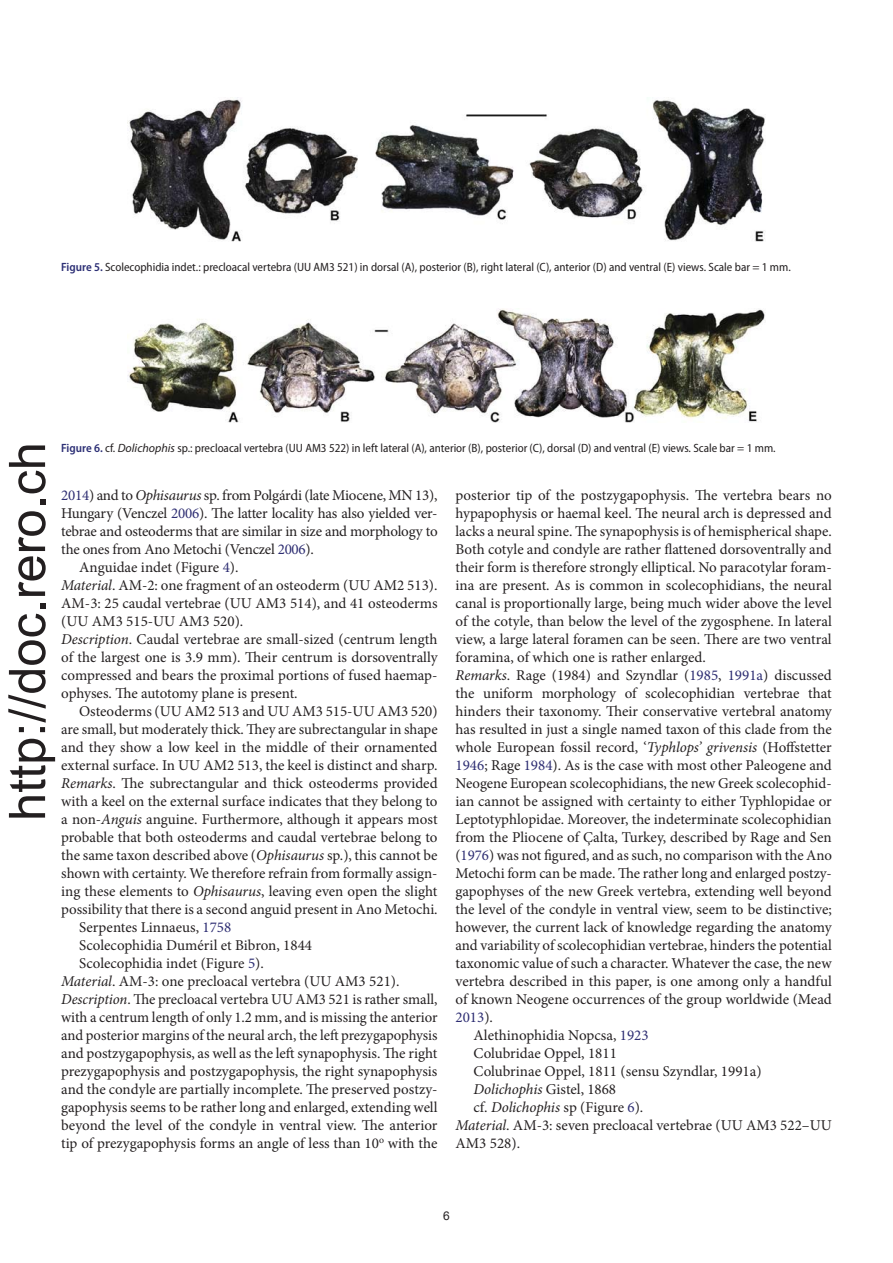
<style>
.page{position:relative;width:893px;height:1263px;background:#fff}
.page>*{position:absolute;margin:0;border:0;box-sizing:border-box;transform-origin:0 0}
.t1{font:50.55px "Arial";color:#231f20}
.t2{font:15px "Minion Pro";color:#231f20}
.t3{font:italic 15px "Minion Pro";letter-spacing:-.01em;color:#231f20}
.t4{font:15px "Minion Pro";color:#2d2d72}
.t5{font:semi-condensed 12px "Myriad Pro";color:#231f20}
.t6{font:12px "Arial";color:#231f20}
.s1{font-weight:600;color:#2c2f75}
.s2{font-style:italic;font-stretch:normal}
.s3{font-style:italic}
.s4{color:#2d2d72}
.s5{color:#231f20}
.s6{font-style:normal}
</style>
<div class="page">
<img style="left:127px;top:97px;width:638px;height:145px">
<img style="left:128px;top:309px;width:637px;height:114px">
<p class="t5" style="left:61px;top:263px;width:731px"><span class="s1">Figure 5.</span> Scolecophidia indet.: precloacal vertebra (UU AM3 521) in dorsal (A), posterior (B), right lateral (C), anterior (D) and ventral (E) views. Scale bar = 1 mm.</p>
<p class="t5" style="left:61px;top:443px;width:716px"><span class="s1">Figure 6.</span> cf. <span class="s2">Dolichophis</span> sp.: precloacal vertebra (UU AM3 522) in left lateral (A), anterior (B), posterior (C), dorsal (D) and ventral (E) views. Scale bar = 1 mm.</p>
<h1 class="t1" style="left:-1px;top:821px;width:380px;rotate:-90deg">http://doc.rero.ch</h1>
<p class="t2" style="left:455px;top:489px;width:378px">posterior tip of the postzygapophysis. The vertebra bears no</p>
<p class="t2" style="left:455px;top:507px;width:377px">hypapophysis or haemal keel. The neural arch is depressed and</p>
<p class="t2" style="left:455px;top:525px;width:378px">lacks a neural spine. The synapophysis is of hemispherical shape.</p>
<p class="t2" style="left:455px;top:543px;width:378px">Both cotyle and condyle are rather flattened dorsoventrally and</p>
<p class="t2" style="left:455px;top:561px;width:378px">their form is therefore strongly elliptical. No paracotylar foram-</p>
<p class="t2" style="left:455px;top:579px;width:378px">ina are present. As is common in scolecophidians, the neural</p>
<p class="t2" style="left:455px;top:597px;width:378px">canal is proportionally large, being much wider above the level</p>
<p class="t2" style="left:455px;top:615px;width:378px">of the cotyle, than below the level of the zygosphene. In lateral</p>
<p class="t2" style="left:455px;top:633px;width:378px">view, a large lateral foramen can be seen. There are two ventral</p>
<p class="t2" style="left:455px;top:651px;width:252px">foramina, of which one is rather enlarged.</p>
<p class="t2" style="left:455px;top:669px;width:378px"><span class="s3">Remarks</span>. Rage (1984) and Szyndlar (<span class="s4">1985</span>, <span class="s4">1991a</span>) discussed</p>
<p class="t2" style="left:455px;top:687px;width:377px">the uniform morphology of scolecophidian vertebrae that</p>
<p class="t2" style="left:455px;top:705px;width:378px">hinders their taxonomy. Their conservative vertebral anatomy</p>
<p class="t2" style="left:455px;top:723px;width:378px">has resulted in just a single named taxon of this clade from the</p>
<p class="t2" style="left:455px;top:741px;width:378px">whole European fossil record, ‘<span class="s3">Typhlops’ grivensis</span> (Hoffstetter</p>
<p class="t2" style="left:455px;top:759px;width:378px"><span class="s4">1946</span>; Rage <span class="s4">1984</span>). As is the case with most other Paleogene and</p>
<p class="t2" style="left:455px;top:777px;width:378px">Neogene European scolecophidians, the new Greek scolecophid-</p>
<p class="t2" style="left:455px;top:795px;width:378px">ian cannot be assigned with certainty to either Typhlopidae or</p>
<p class="t2" style="left:455px;top:813px;width:378px">Leptotyphlopidae. Moreover, the indeterminate scolecophidian</p>
<p class="t2" style="left:455px;top:831px;width:378px">from the Pliocene of Çalta, Turkey, described by Rage and Sen</p>
<p class="t2" style="left:455px;top:849px;width:378px">(<span class="s4">1976</span>) was not figured, and as such, no comparison with the Ano</p>
<p class="t2" style="left:455px;top:867px;width:378px">Metochi form can be made. The rather long and enlarged postzy-</p>
<p class="t2" style="left:455px;top:885px;width:378px">gapophyses of the new Greek vertebra, extending well beyond</p>
<p class="t2" style="left:455px;top:903px;width:378px">the level of the condyle in ventral view, seem to be distinctive;</p>
<p class="t2" style="left:455px;top:921px;width:378px">however, the current lack of knowledge regarding the anatomy</p>
<p class="t2" style="left:455px;top:939px;width:378px">and variability of scolecophidian vertebrae, hinders the potential</p>
<p class="t2" style="left:455px;top:957px;width:378px">taxonomic value of such a character. Whatever the case, the new</p>
<p class="t2" style="left:455px;top:975px;width:378px">vertebra described in this paper, is one among only a handful</p>
<p class="t2" style="left:455px;top:993px;width:378px">of known Neogene occurrences of the group worldwide (Mead</p>
<p class="t4" style="left:455px;top:1011px;width:39px">2013<span class="s5">).</span></p>
<p class="t2" style="left:473px;top:1029px;width:177px">Alethinophidia Nopcsa, <span class="s4">1923</span></p>
<p class="t2" style="left:473px;top:1047px;width:145px">Colubridae Oppel, 1811</p>
<p class="t2" style="left:473px;top:1065px;width:289px">Colubrinae Oppel, 1811 (sensu Szyndlar, 1991a)</p>
<p class="t3" style="left:473px;top:1083px;width:144px">Dolichophis <span class="s6">Gistel, 1868</span></p>
<p class="t2" style="left:473px;top:1101px;width:171px">cf. <span class="s3">Dolichophis</span> sp (Figure <span class="s4">6</span>).</p>
<p class="t2" style="left:455px;top:1119px;width:378px"><span class="s3">Material</span>. AM-3: seven precloacal vertebrae (UU AM3 522–UU</p>
<p class="t2" style="left:455px;top:1137px;width:66px">AM3 528).</p>
<p class="t2" style="left:61px;top:489px;width:378px"><span class="s4">2014</span>) and to <span class="s3">Ophisaurus</span> sp. from Polgárdi (late Miocene, MN 13),</p>
<p class="t2" style="left:61px;top:507px;width:378px">Hungary (Venczel <span class="s4">2006</span>). The latter locality has also yielded ver-</p>
<p class="t2" style="left:61px;top:525px;width:378px">tebrae and osteoderms that are similar in size and morphology to</p>
<p class="t2" style="left:61px;top:543px;width:254px">the ones from Ano Metochi (Venczel <span class="s4">2006</span>).</p>
<p class="t2" style="left:79px;top:561px;width:161px">Anguidae indet (Figure <span class="s4">4</span>).</p>
<p class="t2" style="left:61px;top:579px;width:378px"><span class="s3">Material</span>. AM-2: one fragment of an osteoderm (UU AM2 513).</p>
<p class="t2" style="left:61px;top:597px;width:378px">AM-3: 25 caudal vertebrae (UU AM3 514), and 41 osteoderms</p>
<p class="t2" style="left:61px;top:615px;width:183px">(UU AM3 515-UU AM3 520).</p>
<p class="t2" style="left:61px;top:633px;width:378px"><span class="s3">Description</span>. Caudal vertebrae are small-sized (centrum length</p>
<p class="t2" style="left:61px;top:651px;width:378px">of the largest one is 3.9 mm). Their centrum is dorsoventrally</p>
<p class="t2" style="left:61px;top:669px;width:378px">compressed and bears the proximal portions of fused haemap-</p>
<p class="t2" style="left:61px;top:687px;width:238px">ophyses. The autotomy plane is present.</p>
<p class="t2" style="left:79px;top:705px;width:360px">Osteoderms (UU AM2 513 and UU AM3 515-UU AM3 520)</p>
<p class="t2" style="left:61px;top:723px;width:378px">are small, but moderately thick. They are subrectangular in shape</p>
<p class="t2" style="left:61px;top:741px;width:378px">and they show a low keel in the middle of their ornamented</p>
<p class="t2" style="left:61px;top:759px;width:378px">external surface. In UU AM2 513, the keel is distinct and sharp.</p>
<p class="t2" style="left:61px;top:777px;width:378px"><span class="s3">Remarks</span>. The subrectangular and thick osteoderms provided</p>
<p class="t2" style="left:61px;top:795px;width:378px">with a keel on the external surface indicates that they belong to</p>
<p class="t2" style="left:61px;top:813px;width:378px">a non-<span class="s3">Anguis</span> anguine. Furthermore, although it appears most</p>
<p class="t2" style="left:61px;top:831px;width:378px">probable that both osteoderms and caudal vertebrae belong to</p>
<p class="t2" style="left:61px;top:849px;width:378px">the same taxon described above (<span class="s3">Ophisaurus</span> sp.), this cannot be</p>
<p class="t2" style="left:61px;top:867px;width:378px">shown with certainty. We therefore refrain from formally assign-</p>
<p class="t2" style="left:61px;top:885px;width:378px">ing these elements to <span class="s3">Ophisaurus</span>, leaving even open the slight</p>
<p class="t2" style="left:61px;top:903px;width:378px">possibility that there is a second anguid present in Ano Metochi.</p>
<p class="t2" style="left:79px;top:921px;width:154px">Serpentes Linnaeus, <span class="s4">1758</span></p>
<p class="t2" style="left:79px;top:939px;width:234px">Scolecophidia Duméril et Bibron, 1844</p>
<p class="t2" style="left:79px;top:957px;width:186px">Scolecophidia indet (Figure <span class="s4">5</span>).</p>
<p class="t2" style="left:61px;top:975px;width:340px"><span class="s3">Material</span>. AM-3: one precloacal vertebra (UU AM3 521).</p>
<p class="t2" style="left:61px;top:993px;width:378px"><span class="s3">Description</span>. The precloacal vertebra UU AM3 521 is rather small,</p>
<p class="t2" style="left:61px;top:1011px;width:378px">with a centrum length of only 1.2 mm, and is missing the anterior</p>
<p class="t2" style="left:61px;top:1029px;width:378px">and posterior margins of the neural arch, the left prezygapophysis</p>
<p class="t2" style="left:61px;top:1047px;width:378px">and postzygapophysis, as well as the left synapophysis. The right</p>
<p class="t2" style="left:61px;top:1065px;width:377px">prezygapophysis and postzygapophysis, the right synapophysis</p>
<p class="t2" style="left:61px;top:1083px;width:378px">and the condyle are partially incomplete. The preserved postzy-</p>
<p class="t2" style="left:61px;top:1101px;width:378px">gapophysis seems to be rather long and enlarged, extending well</p>
<p class="t2" style="left:61px;top:1119px;width:378px">beyond the level of the condyle in ventral view. The anterior</p>
<p class="t2" style="left:61px;top:1137px;width:378px">tip of prezygapophysis forms an angle of less than 10<sup>o</sup> with the</p>
<p class="t6" style="left:443px;top:1209px;width:8px">6</p>
</div>
